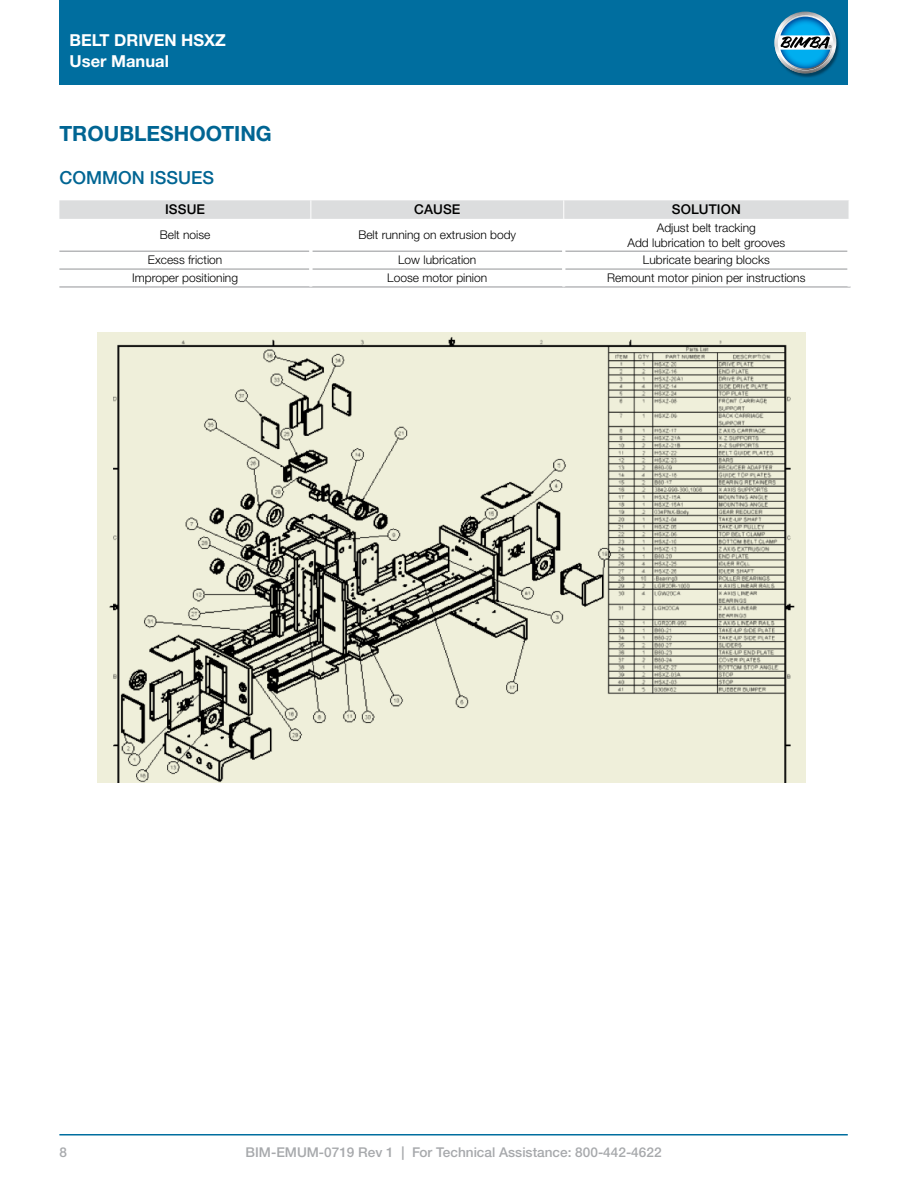
<style>
.page{position:relative;width:918px;height:1188px;background:#fff}
.page>*{position:absolute;margin:0;border:0;box-sizing:border-box;transform-origin:0 0}
.t1{font:700 21px "Helvetica Neue LTW1 G";color:#006593}
.t2{font:500 18px "Helvetica Neue LTW1 G";color:#006593}
.t3{font:700 16.5px/21px "Helvetica Neue LTW1 G";color:#fff}
.t4{font:500 13.5px "Helvetica Neue LTW1 G";color:#a7a9ac}
.t5{font:500 13.5px "Helvetica Neue LT Std";letter-spacing:.01em;color:#000}
.t6{font:300 12px/14.4px "Helvetica Neue LT Std";color:#000;text-align:center}
</style>
<div class="page">
<div style="left:59px;top:0;width:789px;height:85px;background:#006e9f"></div>
<img style="left:776px;top:13px;width:63px;height:64px">
<svg style="left:774px;top:12px;width:62px;height:62px"></svg>
<svg style="left:778px;top:15px;width:55px;height:55px"></svg>
<svg style="left:780px;top:17px;width:52px;height:51px;background:#499cc1"></svg>
<hr style="left:59px;top:1134px;width:789px;height:2px;background:#006e9f">
<hr style="left:59px;top:251px;width:250px;height:1px;background:#939598">
<hr style="left:312px;top:251px;width:250px;height:1px;background:#939598">
<hr style="left:565px;top:251px;width:283px;height:1px;background:#939598">
<hr style="left:59px;top:269px;width:250px;height:1px;background:#939598">
<hr style="left:312px;top:269px;width:250px;height:1px;background:#939598">
<hr style="left:565px;top:269px;width:283px;height:1px;background:#939598">
<hr style="left:59px;top:287px;width:252px;height:1px;background:#939598">
<hr style="left:311px;top:287px;width:253px;height:1px;background:#939598">
<hr style="left:564px;top:287px;width:287px;height:1px;background:#939598">
<div style="left:59px;top:200px;width:790px;height:19px;background:#dcddde"></div>
<img style="left:97px;top:332px;width:709px;height:450px">
<h3 class="t3" style="left:70px;top:29px;width:158px">BELT DRIVEN HSXZ<br>User Manual</h3>
<h1 class="t1" style="left:59px;top:121px;width:214px">TROUBLESHOOTING</h1>
<h2 class="t2" style="left:59px;top:166px;width:156px">COMMON ISSUES</h2>
<p class="t5" style="left:165px;top:202px;width:42px">ISSUE</p>
<p class="t5" style="left:414px;top:202px;width:48px">CAUSE</p>
<p class="t5" style="left:672px;top:202px;width:71px">SOLUTION</p>
<p class="t6" style="left:160px;top:228px;width:52px">Belt noise</p>
<p class="t6" style="left:358px;top:228px;width:159px">Belt running on extrusion body</p>
<p class="t6" style="left:628px;top:220px;width:159px">Adjust belt tracking<br>Add lubrication to belt grooves</p>
<p class="t6" style="left:148px;top:253px;width:76px">Excess friction</p>
<p class="t6" style="left:398px;top:253px;width:80px">Low lubrication</p>
<p class="t6" style="left:643px;top:253px;width:128px">Lubricate bearing blocks</p>
<p class="t6" style="left:132px;top:271px;width:107px">Improper positioning</p>
<p class="t6" style="left:387px;top:271px;width:102px">Loose motor pinion</p>
<p class="t6" style="left:607px;top:271px;width:200px">Remount motor pinion per instructions</p>
<p class="t4" style="left:59px;top:1144px;width:9px">8</p>
<p class="t4" style="left:246px;top:1144px;width:417px">BIM-EMUM-0719 Rev 1 | For Technical Assistance: 800-442-4622</p>
</div>
